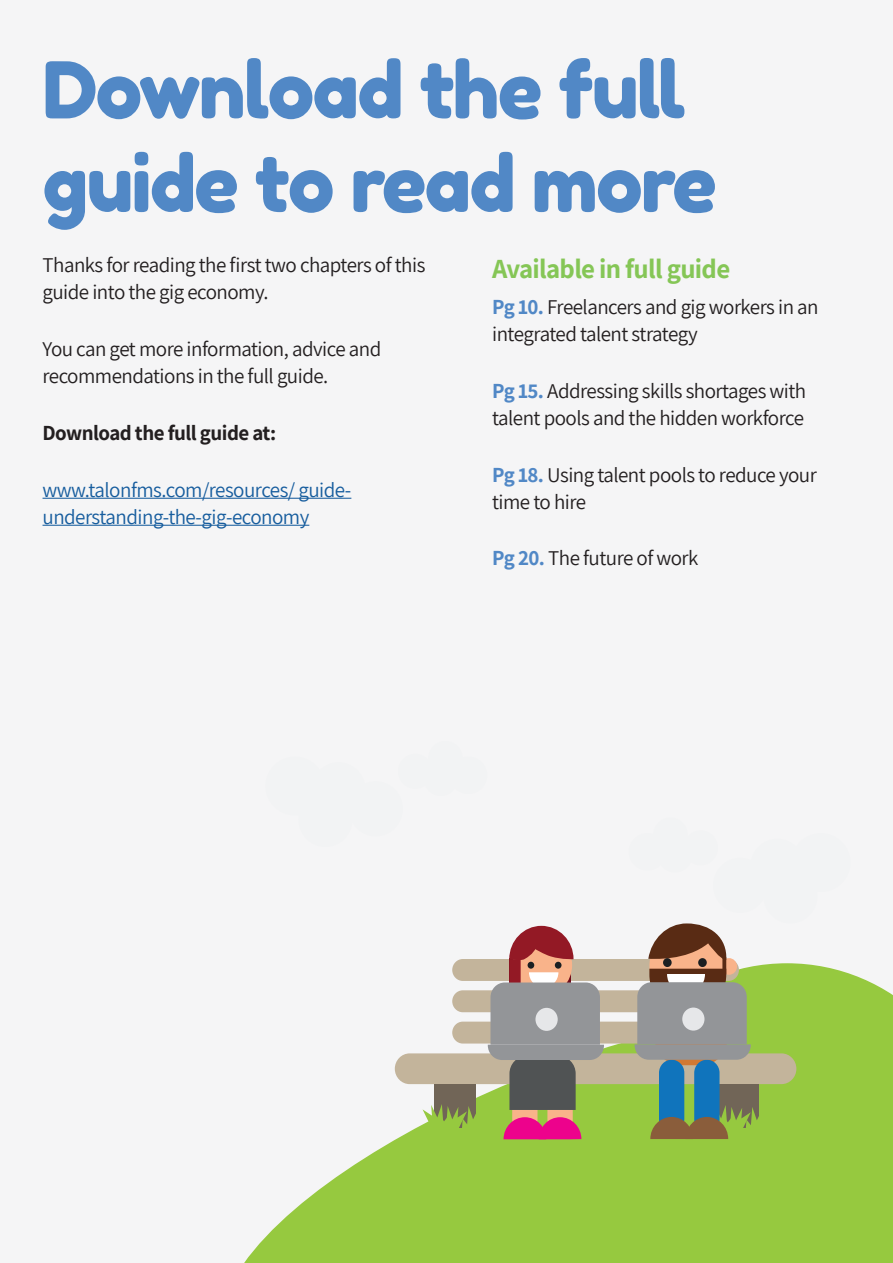
<style>
.page{position:relative;width:893px;height:1263px;background:#f5f5f6}
.page>*{position:absolute;margin:0;border:0;box-sizing:border-box;transform-origin:0 0}
.t1{font:78px/93.6px "Fredoka One";letter-spacing:-.025em;color:#5188c6}
.t2{font:700 27px "Assistant";letter-spacing:-.025em;color:#85c656}
.t3{font:21px/27px "Assistant";letter-spacing:-.025em;color:#231f20}
.t4{font:21px/27px "Assistant";letter-spacing:-.025em;color:#175d9e}
.t5{font:700 21px "Assistant";letter-spacing:-.025em;color:#231f20}
.s1{font-weight:700;color:#5188c6}
</style>
<div class="page">
<svg style="left:244px;top:1054px;width:179px;height:209px"></svg>
<div style="left:604px;top:963px;width:289px;height:300px;background:#96c93f"></div>
<div style="left:395px;top:1053px;width:401px;height:31px;background:#c3b49b;border-radius:15px"></div>
<div style="left:452px;top:1021px;width:287px;height:22px;background:#c3b49b;border-radius:11px"></div>
<div style="left:452px;top:990px;width:287px;height:22px;background:#c3b49b;border-radius:11px"></div>
<div style="left:452px;top:959px;width:287px;height:22px;background:#c3b49b;border-radius:11px"></div>
<div style="left:721px;top:958px;width:16px;height:17px;background:#f9b38a;border-radius:50%"></div>
<svg style="left:649px;top:926px;width:77px;height:80px"></svg>
<svg style="left:722px;top:956px;width:4px;height:20px"></svg>
<div style="left:663px;top:958px;width:9px;height:9px;background:#1b1f22;border-radius:50%"></div>
<div style="left:698px;top:958px;width:9px;height:9px;background:#1b1f22;border-radius:50%"></div>
<svg style="left:635px;top:969px;width:137px;height:170px;background:#87997b"></svg>
<div style="left:682px;top:1007px;width:22px;height:23px;background:#e6e7e9;border-radius:50%"></div>
<svg style="left:423px;top:926px;width:181px;height:213px"></svg>
<div style="left:791px;top:833px;width:59px;height:59px;border:4px solid #f2f3f4;border-radius:50%"></div>
<svg style="left:648px;top:833px;width:171px;height:128px"></svg>
<div style="left:265px;top:757px;width:60px;height:58px;border:4px solid #f2f3f4;border-radius:50%"></div>
<svg style="left:296px;top:757px;width:29px;height:58px"></svg>
<div style="left:395px;top:1139px;width:383px;height:124px;background:#96c93f"></div>
<hr style="left:43px;top:498px;width:308px;height:1px;background:#175d9e">
<hr style="left:43px;top:525px;width:266px;height:1px;background:#175d9e">
<h1 class="t1" style="left:43px;top:43px;width:676px">Download the full guide to read more</h1>
<p class="t3" style="left:43px;top:251px;width:384px">Thanks for reading the first two chapters of this guide into the gig economy.</p>
<p class="t3" style="left:43px;top:335px;width:340px">You can get more information, advice and recommendations in the full guide.</p>
<p class="t5" style="left:43px;top:418px;width:235px">Download the full guide at:</p>
<p class="t4" style="left:43px;top:475px;width:310px">www.talonfms.com/resources/ guide&shy;understanding-the-gig-economy</p>
<p class="t2" style="left:492px;top:251px;width:239px">Available in full guide</p>
<p class="t3" style="left:492px;top:292px;width:328px"><span class="s1">Pg 10.</span> Freelancers and gig workers in an integrated talent strategy</p>
<p class="t3" style="left:492px;top:376px;width:316px"><span class="s1">Pg 15.</span> Addressing skills shortages with talent pools and the hidden workforce</p>
<p class="t3" style="left:492px;top:460px;width:326px"><span class="s1">Pg 18.</span> Using talent pools to reduce your time to hire</p>
<p class="t3" style="left:492px;top:544px;width:208px"><span class="s1">Pg 20.</span> The future of work</p>
</div>
